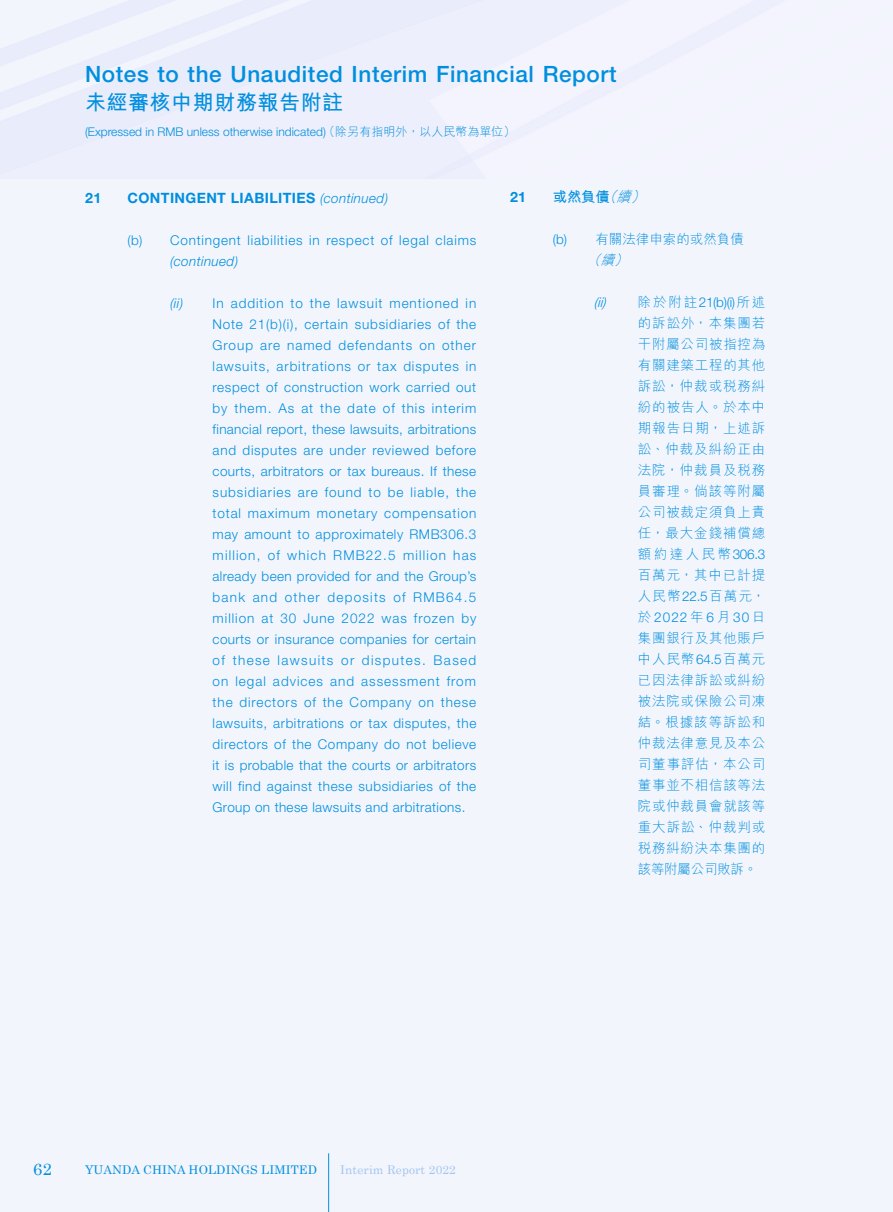
<style>
.page{position:relative;width:893px;height:1212px;background:#fff}
.page>*{position:absolute;margin:0;border:0;box-sizing:border-box;transform-origin:0 0}
.t1{font:500 22.5px "Helvetica Neue LT Std";letter-spacing:.025em;color:#008fde}
.t2{font:700 21px "M Hei HK";letter-spacing:.025em;color:#008fde}
.t3{font:16.5px "Century";color:#008fde}
.Subhead_1{font:700 14.25px "Helvetica Neue LT Std";letter-spacing:.025em;color:#008fde}
.副標題1{font:700 14.25px "M Hei HK";color:#008fde}
.副標題1-2{font:700 14.25px "Helvetica Neue LT Std";color:#008fde}
.Body_Text{font:300 13.5px/21px "Helvetica Neue LT Std";letter-spacing:.045em;color:#008fde}
.內文{font:300 13.5px/21px "M Hei HK";letter-spacing:.055em;color:#008fde;text-align:justify}
.副標題2{font:300 13.5px/21px "M Hei HK";color:#008fde}
.內文-2{font:italic 300 13.5px "Helvetica Neue LT Std";color:#008fde}
.t4{font:300 12px "Helvetica Neue LT Std";color:#008fde}
.t5{font:12px "Century";letter-spacing:.01em;color:#008fde}
.t6{font:12px "Century";letter-spacing:.01em;color:#a3c5ef}
.s1{font-family:"M Hei HK"}
.s2{font-weight:300;font-style:italic;font-size:13.5px}
.s3{font-style:italic}
.s4{font-weight:300;font-style:italic}
.s5{font-family:"Helvetica Neue LT Std"}
</style>
<div class="page">
<div style="left:0;top:0;width:892px;height:1212px;background:#f3f5fd"></div>
<hr style="left:328px;top:1153px;width:1px;height:59px;background:#008fde">
<h1 class="t1" style="left:85px;top:61px;width:533px">Notes to the Unaudited Interim Financial Report</h1>
<h2 class="t2" style="left:85px;top:87px;width:260px">未經審核中期財務報告附註</h2>
<p class="t4" style="left:85px;top:125px;width:432px">(Expressed in RMB unless otherwise indicated) <span class="s1">（除另有指明外，以人民幣為單位）</span></p>
<p class="Subhead_1" style="left:85px;top:189px;width:18px">21</p>
<p class="Subhead_1" style="left:128px;top:189px;width:262px">CONTINGENT LIABILITIES <span class="s2">(continued)</span></p>
<p class="Body_Text" style="left:170px;top:229px;width:308px;text-indent:-43px">(b) Contingent liabilities in respect of legal claims <span class="s3">(continued)</span></p>
<p class="Body_Text" style="left:213px;top:292px;width:265px;text-align:justify;text-indent:-43px"><span class="s3">(ii)</span> In addition to the lawsuit mentioned in Note 21(b)(i), certain subsidiaries of the Group are named defendants on other lawsuits, arbitrations or tax disputes in respect of construction work carried out by them. As at the date of this interim financial report, these lawsuits, arbitrations and disputes are under reviewed before courts, arbitrators or tax bureaus. If these subsidiaries are found to be liable, the total maximum monetary compensation may amount to approximately RMB306.3 million, of which RMB22.5 million has already been provided for and the Group’s bank and other deposits of RMB64.5 million at 30 June 2022 was frozen by courts or insurance companies for certain of these lawsuits or disputes. Based on legal advices and assessment from the directors of the Company on these lawsuits, arbitrations or tax disputes, the directors of the Company do not believe it is probable that the courts or arbitrators will find against these subsidiaries of the Group on these lawsuits and arbitrations.</p>
<p class="副標題1-2" style="left:510px;top:188px;width:17px">21</p>
<p class="副標題1" style="left:553px;top:187px;width:98px">或然負債<span class="s4">（續）</span></p>
<p class="副標題2" style="left:587px;top:228px;width:158px;text-indent:-34px"><span class="s5">(b)</span> 有關法律申索的或然負債<span class="s3">（續）</span></p>
<p class="內文-2" style="left:594px;top:294px;width:14px">(ii)</p>
<p class="內文" style="left:638px;top:291px;width:129px">除於附註<span class="s5">21(b)(i)</span>所述的訴訟外，本集團若干附屬公司被指控為有關建築工程的其他訴訟，仲裁或稅務糾紛的被告人。於本中期報告日期，上述訴訟、仲裁及糾紛正由法院，仲裁員及稅務員審理。倘該等附屬公司被裁定須負上責任，最大金錢補償總額約達人民幣<span class="s5">306.3</span>百萬元，其中已計提人民幣<span class="s5">22.5</span>百萬元，於<span class="s5">2022</span>年<span class="s5">6</span>月<span class="s5">30</span>日集團銀行及其他賬戶中人民幣<span class="s5">64.5</span>百萬元已因法律訴訟或糾紛被法院或保險公司凍結。根據該等訴訟和仲裁法律意見及本公司董事評估，本公司董事並不相信該等法院或仲裁員會就該等重大訴訟、仲裁判或稅務糾紛決本集團的該等附屬公司敗訴。</p>
<p class="t3" style="left:33px;top:1155px;width:20px">62</p>
<p class="t5" style="left:85px;top:1159px;width:234px">YUANDA CHINA HOLDINGS LIMITED</p>
<p class="t6" style="left:340px;top:1159px;width:117px">Interim Report 2022</p>
</div>
